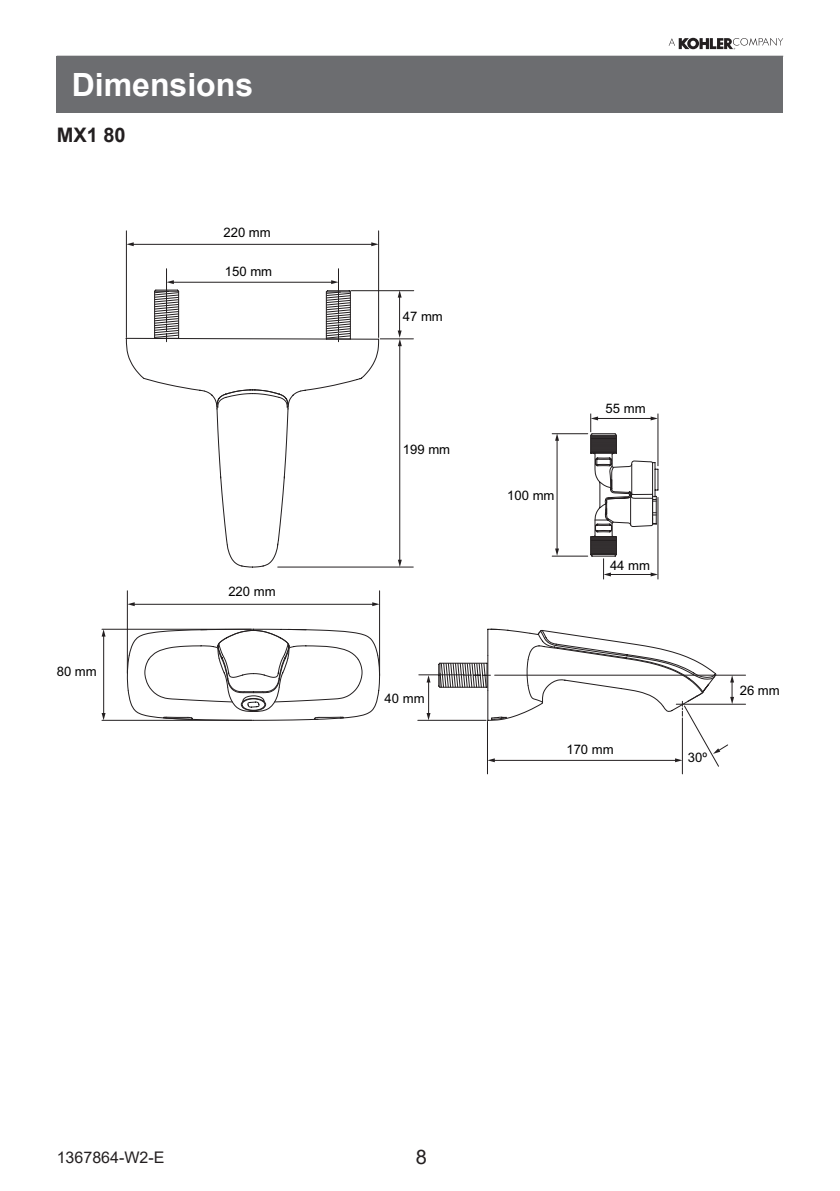
<style>
.page{position:relative;width:840px;height:1191px;background:#fff}
.page>*{position:absolute;margin:0;border:0;box-sizing:border-box;transform-origin:0 0}
.t1{font:700 32px "Arial";color:#fff}
.t2{font:700 20px "Arial";color:#231f20}
.t3{font:20px "Arial";color:#231f20}
.t4{font:16px "Arial";color:#231f20}
.t5{font:13px "Arial";color:#000001}
</style>
<div class="page">
<svg style="left:668px;top:38px;width:114px;height:11px"></svg>
<div style="left:56px;top:56px;width:726px;height:56px;background:#6c6d70"></div>
<hr style="left:681px;top:718px;width:1px;height:56px;background:#231f20">
<hr style="left:487px;top:721px;width:1px;height:53px;background:#231f20">
<hr style="left:103px;top:635px;width:1px;height:79px;background:#231f20">
<svg style="left:102px;top:713px;width:3px;height:7px"></svg>
<svg style="left:102px;top:630px;width:3px;height:6px"></svg>
<hr style="left:102px;top:629px;width:149px;height:1px;background:#231f20">
<hr style="left:102px;top:720px;width:149px;height:1px;background:#231f20">
<hr style="left:133px;top:604px;width:240px;height:1px;background:#231f20">
<svg style="left:128px;top:602px;width:7px;height:4px"></svg>
<hr style="left:127px;top:591px;width:1px;height:82px;background:#231f20">
<hr style="left:132px;top:244px;width:240px;height:1px;background:#231f20">
<svg style="left:127px;top:242px;width:7px;height:4px"></svg>
<svg style="left:371px;top:242px;width:7px;height:4px"></svg>
<hr style="left:378px;top:231px;width:1px;height:106px;background:#231f20">
<hr style="left:126px;top:231px;width:1px;height:106px;background:#231f20">
<svg style="left:143px;top:377px;width:183px;height:191px"></svg>
<hr style="left:350px;top:290px;width:63px;height:1px;background:#231f20">
<hr style="left:325px;top:292px;width:1px;height:47px;background:#231f20">
<svg style="left:325px;top:280px;width:26px;height:13px"></svg>
<svg style="left:326px;top:292px;width:419px;height:412px"></svg>
<hr style="left:552px;top:433px;width:35px;height:1px;background:#231f20">
<hr style="left:552px;top:556px;width:35px;height:1px;background:#231f20">
<hr style="left:556px;top:439px;width:1px;height:111px;background:#231f20">
<svg style="left:554px;top:433px;width:4px;height:8px"></svg>
<svg style="left:554px;top:548px;width:4px;height:8px"></svg>
<svg style="left:589px;top:413px;width:69px;height:166px"></svg>
<hr style="left:657px;top:413px;width:1px;height:53px;background:#231f20">
<hr style="left:657px;top:497px;width:1px;height:82px;background:#231f20">
<svg style="left:153px;top:280px;width:27px;height:62px"></svg>
<svg style="left:127px;top:628px;width:606px;height:138px"></svg>
<h1 class="t1" style="left:72px;top:62px;width:183px">Dimensions</h1>
<h2 class="t2" style="left:57px;top:121px;width:70px">MX1 80</h2>
<p class="t5" style="left:223px;top:224px;width:49px">220 mm</p>
<p class="t5" style="left:225px;top:262px;width:49px">150 mm</p>
<p class="t5" style="left:57px;top:662px;width:42px">80 mm</p>
<p class="t5" style="left:228px;top:582px;width:49px">220 mm</p>
<p class="t5" style="left:402px;top:307px;width:42px">47 mm</p>
<p class="t5" style="left:402px;top:440px;width:49px">199 mm</p>
<p class="t5" style="left:384px;top:689px;width:42px">40 mm</p>
<p class="t5" style="left:507px;top:487px;width:49px">100 mm</p>
<p class="t5" style="left:605px;top:400px;width:42px">55 mm</p>
<p class="t5" style="left:609px;top:556px;width:42px">44 mm</p>
<p class="t5" style="left:566px;top:740px;width:49px">170 mm</p>
<p class="t5" style="left:687px;top:748px;width:21px">30º</p>
<p class="t5" style="left:739px;top:681px;width:42px">26 mm</p>
<p class="t4" style="left:57px;top:1146px;width:109px">1367864-W2-E</p>
<h2 class="t3" style="left:415px;top:1143px;width:13px">8</h2>
</div>
